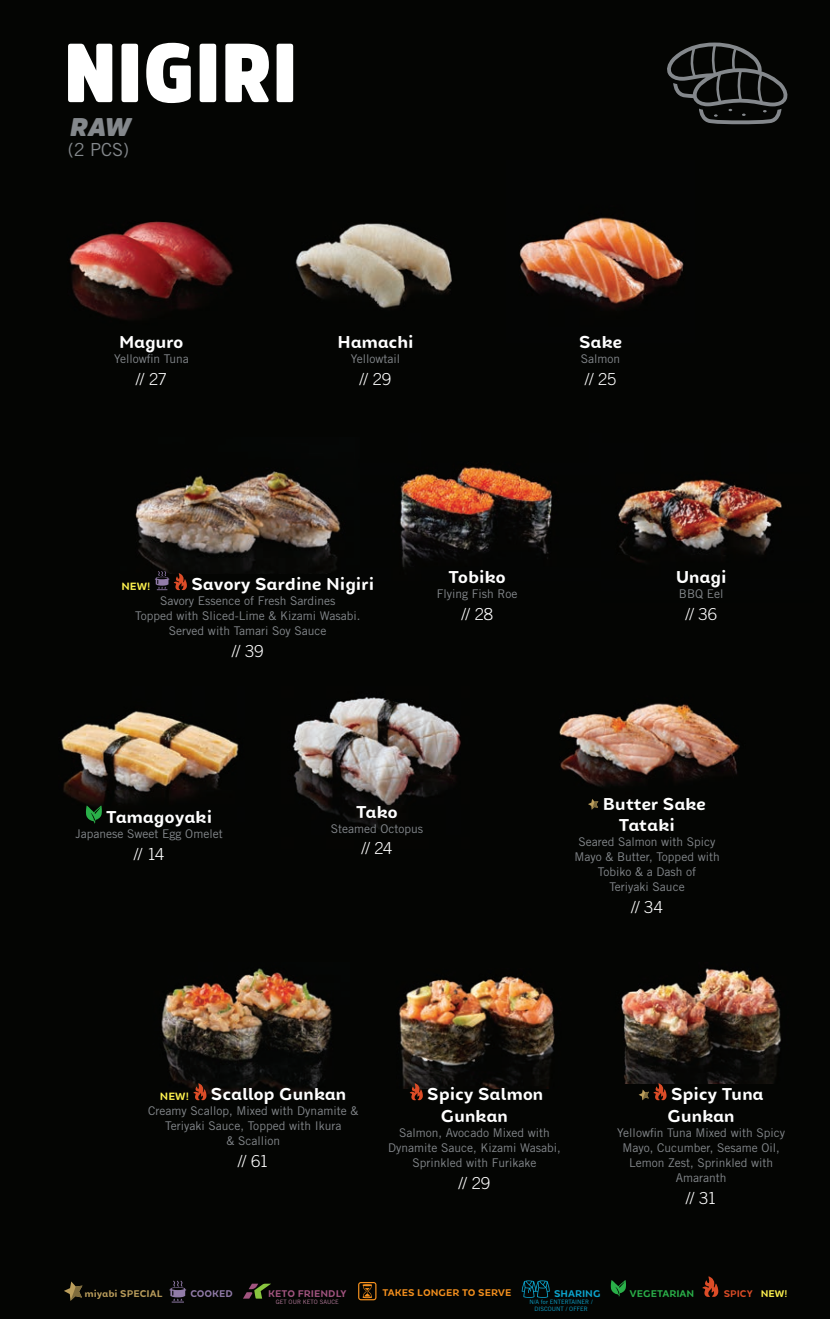
<style>
.page{position:relative;width:830px;height:1319px;background:#fff}
.page>*{position:absolute;margin:0;border:0;box-sizing:border-box;transform-origin:0 0}
.t1{font:900 82.5px "Amsi Pro Narw";letter-spacing:.02em;color:#fff}
.t2{font:italic 900 25.5px "Amsi Pro";color:#84888c}
.t3{font:18px "Trade Gothic LT Std";color:#84888c}
.t4{font:700 16.5px/21.6px "Chamfort Family";letter-spacing:-.02em;color:#fff}
.t5{font:300 16.5px "Trade Gothic LT Std";letter-spacing:-.01em;color:#fff}
.t6{font:12px/15px "Trade Gothic LT Std";color:#84888c;text-align:center}
.t7{font:700 10.05px "Chamfort Family";color:#fff34f}
.t8{font:700 9.3px "Chamfort Family";color:#f6911e}
.t9{font:700 9.3px "Chamfort Family";color:#bb9e5c}
.t10{font:700 9.3px "Chamfort Family";color:#a1547f}
.t11{font:700 9.3px "Chamfort Family";color:#2ab049}
.t12{font:700 9.3px "Chamfort Family";color:#0ca6cf}
.t13{font:700 9.3px "Chamfort Family";color:#917ba8}
.t14{font:700 9.15px "Chamfort Family";color:#dc4c27}
.t15{font:6px/6.6px "Trade Gothic LT Std";color:#0ca6cf;text-align:center}
.t16{font:6px "Trade Gothic LT Std";color:#b67c9c}
.s1{font-size:9.3px;color:#fff34f}
</style>
<div class="page">
<div style="left:0;top:0;width:829px;height:1318px;background:#040503"></div>
<svg style="left:610px;top:1280px;width:15px;height:16px"></svg>
<svg style="left:702px;top:1276px;width:16px;height:20px"></svg>
<svg style="left:521px;top:1280px;width:28px;height:17px"></svg>
<svg style="left:243px;top:1283px;width:28px;height:15px"></svg>
<svg style="left:358px;top:1282px;width:18px;height:17px"></svg>
<svg style="left:169px;top:1280px;width:17px;height:22px"></svg>
<svg style="left:64px;top:1281px;width:18px;height:19px"></svg>
<img style="left:400px;top:466px;width:152px;height:101px">
<svg style="left:667px;top:43px;width:121px;height:81px"></svg>
<img style="left:519px;top:217px;width:165px;height:92px">
<img style="left:135px;top:471px;width:206px;height:100px">
<svg style="left:155px;top:571px;width:32px;height:19px"></svg>
<img style="left:69px;top:221px;width:164px;height:99px">
<img style="left:295px;top:223px;width:157px;height:85px">
<img style="left:399px;top:976px;width:156px;height:111px">
<img style="left:161px;top:968px;width:171px;height:127px">
<img style="left:621px;top:968px;width:160px;height:115px">
<svg style="left:638px;top:1083px;width:28px;height:17px"></svg>
<svg style="left:409px;top:1083px;width:13px;height:17px"></svg>
<svg style="left:193px;top:1083px;width:13px;height:17px"></svg>
<img style="left:559px;top:703px;width:181px;height:107px">
<svg style="left:587px;top:798px;width:11px;height:11px"></svg>
<img style="left:618px;top:479px;width:164px;height:83px">
<img style="left:61px;top:711px;width:178px;height:94px">
<img style="left:292px;top:697px;width:169px;height:132px">
<svg style="left:86px;top:805px;width:16px;height:18px"></svg>
<h1 class="t1" style="left:64px;top:16px;width:234px">NIGIRI</h1>
<h3 class="t3" style="left:68px;top:139px;width:63px">(2 PCS)</h3>
<h2 class="t2" style="left:70px;top:109px;width:62px">RAW</h2>
<h3 class="t4" style="left:119px;top:330px;width:66px">Maguro</h3>
<p class="t6" style="left:114px;top:351px;width:76px">Yellowfin Tuna</p>
<h3 class="t5" style="left:136px;top:369px;width:33px">// 27</h3>
<h3 class="t4" style="left:337px;top:330px;width:78px">Hamachi</h3>
<p class="t6" style="left:350px;top:351px;width:51px">Yellowtail</p>
<h3 class="t5" style="left:359px;top:369px;width:33px">// 29</h3>
<h3 class="t4" style="left:578px;top:330px;width:45px">Sake</h3>
<p class="t6" style="left:580px;top:351px;width:41px">Salmon</p>
<h3 class="t5" style="left:584px;top:369px;width:33px">// 25</h3>
<p class="t7" style="left:121px;top:578px;width:30px">NEW!</p>
<h3 class="t4" style="left:191px;top:572px;width:184px">Savory Sardine Nigiri</h3>
<p class="t6" style="left:135px;top:593px;width:227px">Savory Essence of Fresh Sardines<br>Topped with Sliced-Lime &amp; Kizami Wasabi.<br>Served with Tamari Soy Sauce</p>
<h3 class="t5" style="left:232px;top:641px;width:33px">// 39</h3>
<h3 class="t4" style="left:448px;top:565px;width:59px">Tobiko</h3>
<p class="t6" style="left:436px;top:586px;width:82px">Flying Fish Roe</p>
<h3 class="t5" style="left:461px;top:604px;width:33px">// 28</h3>
<h3 class="t4" style="left:106px;top:805px;width:107px">Tamagoyaki</h3>
<p class="t6" style="left:75px;top:826px;width:148px">Japanese Sweet Egg Omelet</p>
<h3 class="t5" style="left:134px;top:844px;width:32px">// 14</h3>
<h3 class="t4" style="left:356px;top:799px;width:43px">Tako</h3>
<p class="t6" style="left:330px;top:820px;width:94px">Steamed Octopus</p>
<h3 class="t5" style="left:361px;top:838px;width:32px">// 24</h3>
<h3 class="t4" style="left:675px;top:565px;width:52px">Unagi</h3>
<p class="t6" style="left:678px;top:586px;width:46px">BBQ Eel</p>
<h3 class="t5" style="left:685px;top:604px;width:33px">// 36</h3>
<h3 class="t4" style="left:618px;top:791px;width:89px;text-indent:-16px">Butter Sake<br>Tataki</h3>
<p class="t6" style="left:574px;top:834px;width:147px">Seared Salmon with Spicy<br>Mayo &amp; Butter, Topped with<br>Tobiko &amp; a Dash of<br>Teriyaki Sauce</p>
<h3 class="t5" style="left:630px;top:897px;width:33px">// 34</h3>
<p class="t7" style="left:160px;top:1088px;width:30px">NEW!</p>
<h3 class="t4" style="left:211px;top:1082px;width:137px">Scallop Gunkan</h3>
<p class="t6" style="left:148px;top:1103px;width:211px">Creamy Scallop, Mixed with Dynamite &amp;<br>Teriyaki Sauce, Topped with Ikura<br>&amp; Scallion</p>
<h3 class="t5" style="left:238px;top:1150px;width:32px">// 61</h3>
<h3 class="t4" style="left:440px;top:1082px;width:104px;text-indent:-13px">Spicy Salmon<br>Gunkan</h3>
<p class="t6" style="left:388px;top:1124px;width:174px">Salmon, Avocado Mixed with<br>Dynamite Sauce, Kizami Wasabi,<br>Sprinkled with Furikake</p>
<h3 class="t5" style="left:458px;top:1172px;width:33px">// 29</h3>
<h3 class="t4" style="left:667px;top:1082px;width:98px">Spicy Tuna<br>Gunkan</h3>
<p class="t6" style="left:617px;top:1124px;width:169px">Yellowfin Tuna Mixed with Spicy<br>Mayo, Cucumber, Sesame Oil,<br>Lemon Zest, Sprinkled with<br>Amaranth</p>
<h3 class="t5" style="left:685px;top:1187px;width:32px">// 31</h3>
<p class="t9" style="left:84px;top:1285px;width:79px">miyabi SPECIAL</p>
<p class="t13" style="left:190px;top:1285px;width:44px">COOKED</p>
<p class="t10" style="left:268px;top:1285px;width:80px">KETO FRIENDLY</p>
<p class="t16" style="left:276px;top:1298px;width:64px">GET OUR KETO SAUCE</p>
<p class="t8" style="left:382px;top:1285px;width:130px">TAKES LONGER TO SERVE</p>
<p class="t12" style="left:553px;top:1285px;width:48px">SHARING</p>
<p class="t11" style="left:629px;top:1285px;width:66px">VEGETARIAN</p>
<p class="t14" style="left:723px;top:1285px;width:65px">SPICY <span class="s1">NEW!</span></p>
<p class="t15" style="left:529px;top:1298px;width:65px">N/A for ENTERTAINER /<br>DISCOUNT / OFFER</p>
</div>
